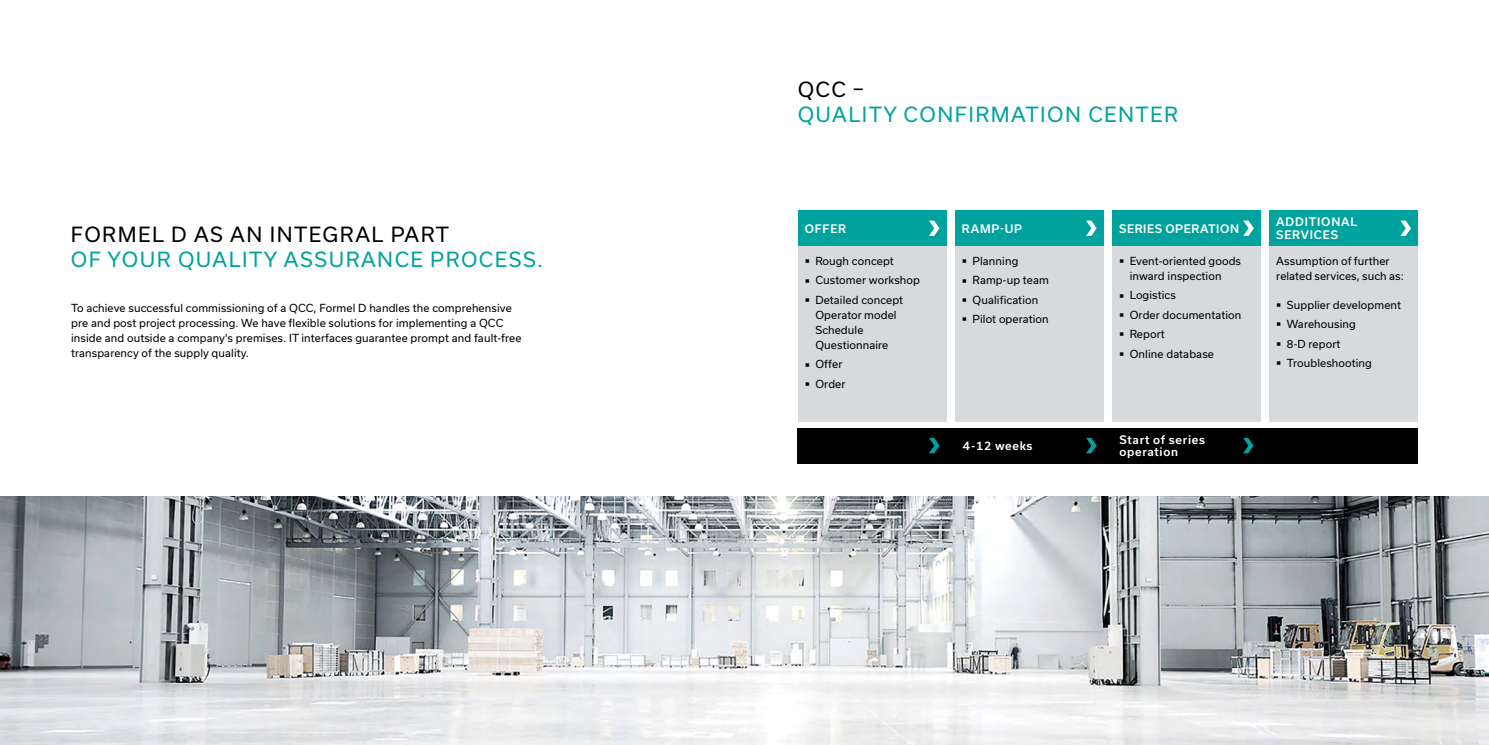
<style>
.page{position:relative;width:1489px;height:745px;background:#fff}
.page>*{position:absolute;margin:0;border:0;box-sizing:border-box;transform-origin:0 0}
.Headline{font:20px/25px "Usual";letter-spacing:.075em;color:#00a29e}
.Headline-2{font:20px "Usual";color:#000}
.t1{font:500 11.25px/12.5px "Usual";letter-spacing:.06em;color:#fff}
.Subheadline{font:10.62px/15px "Usual";letter-spacing:.01em;color:#000}
.Fließtext{font:10.62px/15px "Usual";letter-spacing:.01em;color:#000}
.s1{color:#000}
.s2{font-family:"Arial Narrow";font-size:15px}
</style>
<div class="page">
<div style="left:797px;top:246px;width:149px;height:175px;background:#d6dadc"></div>
<div style="left:954px;top:246px;width:149px;height:175px;background:#d6dadc"></div>
<div style="left:1111px;top:246px;width:149px;height:175px;background:#d6dadc"></div>
<div style="left:1269px;top:246px;width:148px;height:175px;background:#d6dadc"></div>
<div style="left:797px;top:210px;width:149px;height:36px;background:#00a29e"></div>
<svg style="left:929px;top:220px;width:10px;height:16px"></svg>
<div style="left:954px;top:210px;width:149px;height:36px;background:#00a29e"></div>
<svg style="left:1086px;top:220px;width:10px;height:16px"></svg>
<div style="left:1111px;top:210px;width:149px;height:36px;background:#00a29e"></div>
<svg style="left:1243px;top:220px;width:10px;height:16px"></svg>
<div style="left:797px;top:427px;width:620px;height:36px;background:#000"></div>
<svg style="left:1243px;top:437px;width:10px;height:16px"></svg>
<svg style="left:1086px;top:437px;width:10px;height:16px"></svg>
<svg style="left:929px;top:437px;width:10px;height:16px"></svg>
<div style="left:1269px;top:210px;width:148px;height:36px;background:#00a29e"></div>
<svg style="left:1400px;top:220px;width:10px;height:16px"></svg>
<img style="left:0;top:496px;width:1488px;height:248px">
<p class="Headline" style="left:71px;top:222px;width:473px"><span class="s1">FORMEL D AS AN INTEGRAL PART<br></span>OF YOUR QUALITY ASSURANCE PROCESS.</p>
<p class="Subheadline" style="left:71px;top:300px;width:452px">To achieve successful commissioning of a QCC, Formel D handles the comprehensive pre and post project processing. We have flexible solutions for implementing a QCC inside and outside a company's premises. IT interfaces guarantee prompt and fault-free transparency of the supply quality.</p>
<p class="Headline-2" style="left:797px;top:78px;width:67px">QCC –</p>
<p class="Headline" style="left:797px;top:102px;width:382px">QUALITY CONFIRMATION CENTER</p>
<p class="t1" style="left:804px;top:222px;width:43px">OFFER</p>
<p class="t1" style="left:961px;top:222px;width:62px">RAMP-UP</p>
<p class="t1" style="left:1119px;top:222px;width:121px">SERIES OPERATION</p>
<p class="Subheadline" style="left:804px;top:253px;width:91px"><span class="s2">▪</span> Rough concept</p>
<p class="Subheadline" style="left:804px;top:272px;width:117px"><span class="s2">▪</span> Customer workshop</p>
<p class="Subheadline" style="left:804px;top:292px;width:100px"><span class="s2">▪</span> Detailed concept</p>
<p class="Fließtext" style="left:815px;top:307px;width:83px">Operator model</p>
<p class="Fließtext" style="left:815px;top:322px;width:50px">Schedule</p>
<p class="Fließtext" style="left:815px;top:337px;width:74px">Questionnaire</p>
<p class="Subheadline" style="left:804px;top:356px;width:39px"><span class="s2">▪</span> Offer</p>
<p class="Subheadline" style="left:804px;top:376px;width:42px"><span class="s2">▪</span> Order</p>
<p class="Subheadline" style="left:961px;top:253px;width:58px"><span class="s2">▪</span> Planning</p>
<p class="Subheadline" style="left:961px;top:272px;width:88px"><span class="s2">▪</span> Ramp-up team</p>
<p class="Subheadline" style="left:961px;top:292px;width:78px"><span class="s2">▪</span> Qualification</p>
<p class="Subheadline" style="left:961px;top:311px;width:88px"><span class="s2">▪</span> Pilot operation</p>
<p class="t1" style="left:962px;top:439px;width:71px">4-12 weeks</p>
<p class="Subheadline" style="left:1129px;top:253px;width:113px;text-indent:-11px"><span class="s2">▪</span> Event-oriented goods inward inspection</p>
<p class="Subheadline" style="left:1119px;top:287px;width:58px"><span class="s2">▪</span> Logistics</p>
<p class="Subheadline" style="left:1119px;top:307px;width:124px"><span class="s2">▪</span> Order documentation</p>
<p class="Subheadline" style="left:1119px;top:326px;width:47px"><span class="s2">▪</span> Report</p>
<p class="Subheadline" style="left:1119px;top:346px;width:96px"><span class="s2">▪</span> Online database</p>
<p class="t1" style="left:1119px;top:434px;width:87px;line-height:11.2px">Start of series operation</p>
<p class="t1" style="left:1276px;top:216px;width:83px">ADDITIONAL<br>SERVICES</p>
<p class="Fließtext" style="left:1276px;top:253px;width:129px">Assumption of further related services, such as:</p>
<p class="Subheadline" style="left:1276px;top:297px;width:126px"><span class="s2">▪</span> Supplier development</p>
<p class="Subheadline" style="left:1276px;top:316px;width:81px"><span class="s2">▪</span> Warehousing</p>
<p class="Subheadline" style="left:1276px;top:336px;width:66px"><span class="s2">▪</span> 8-D report</p>
<p class="Subheadline" style="left:1276px;top:355px;width:97px"><span class="s2">▪</span> Troubleshooting</p>
</div>
